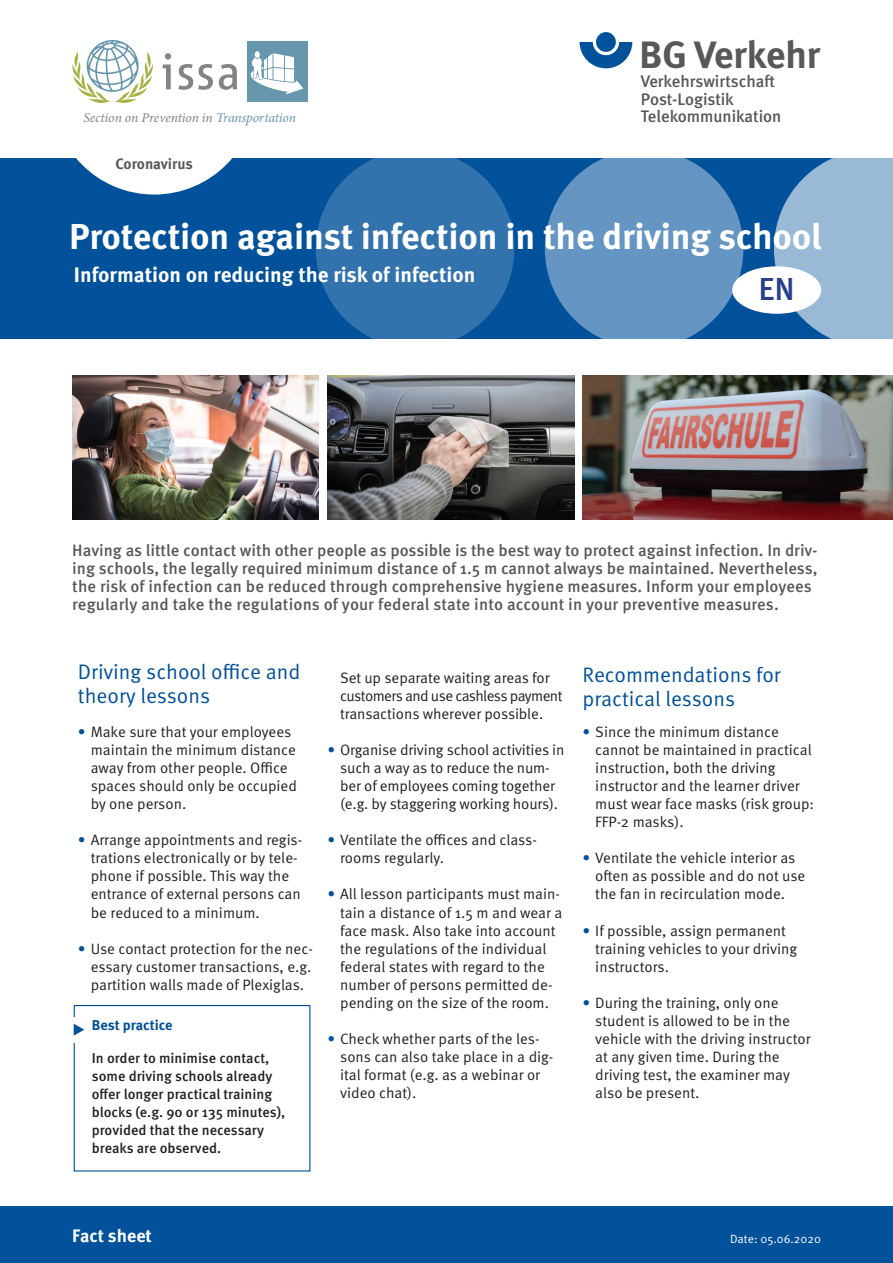
<style>
.page{position:relative;width:893px;height:1263px;background:#fff}
.page>*{position:absolute;margin:0;border:0;box-sizing:border-box;transform-origin:0 0}
.t1{font:700 38.1px "DGUV Meta";color:#57585a}
.t2{font:700 36px "Meta Pro";letter-spacing:-.005em;color:#fff}
.t3{font:500 31.8px "Meta Pro";color:#253f8e}
.t4{font:21px/24px "Meta Pro Norm";color:#01519b}
.t5{font:700 21px "Meta Pro";color:#fff}
.t6{font:700 18px "Meta Pro";color:#fff}
.t7{font:500 16.8px/17.9px "DGUV Meta";color:#57585a}
.t8{font:500 16.5px/18px "Meta Pro";color:#57585a}
.t9{font:15px/18px "Meta Pro Norm";color:#231f20}
.t10{font:700 15px "Meta Pro";letter-spacing:-.005em;color:#57585a}
.t11{font:500 14.25px/18px "Meta Pro";color:#231f20}
.t12{font:700 14.25px "Meta Pro";color:#01519b}
.t13{font:italic 13.65px "Minion Pro";letter-spacing:-.01em;color:#838386}
.t14{font:12px "Meta Pro Norm";color:#fff}
.s1{color:#6697ad}
.s2{color:#01519b}
</style>
<div class="page">
<div style="left:0;top:158px;width:893px;height:181px;background:#01519b"></div>
<div style="left:316px;top:149px;width:198px;height:199px;background:#3273ae;border-radius:50%"></div>
<div style="left:545px;top:149px;width:198px;height:199px;background:#6595c2;border-radius:50%"></div>
<svg style="left:774px;top:158px;width:119px;height:181px;background:#85abcf"></svg>
<svg style="left:580px;top:42px;width:52px;height:26px"></svg>
<div style="left:596px;top:32px;width:20px;height:20px;background:#01519b;border-radius:50%"></div>
<div style="left:0;top:1206px;width:893px;height:57px;background:#01519b"></div>
<img style="left:72px;top:375px;width:247px;height:145px">
<img style="left:583px;top:376px;width:310px;height:144px">
<img style="left:327px;top:375px;width:247px;height:145px">
<div style="left:74px;top:1005px;width:236px;height:166px;border:1px solid #01519b"></div>
<svg style="left:73px;top:1017px;width:3px;height:25px"></svg>
<svg style="left:74px;top:1024px;width:10px;height:12px"></svg>
<div style="left:247px;top:41px;width:60px;height:60px;background:#6697ad"></div>
<svg style="left:72px;top:40px;width:231px;height:155px"></svg>
<div style="left:732px;top:266px;width:89px;height:48px;background:#fff;border-radius:50%"></div>
<p class="t13" style="left:83px;top:108px;width:214px">Section on Prevention in <span class="s1">Transportation</span></p>
<p class="t10" style="left:116px;top:152px;width:79px">Coronavirus</p>
<h1 class="t1" style="left:639px;top:32px;width:182px">BG Verkehr</h1>
<p class="t7" style="left:641px;top:73px;width:142px">Verkehrswirtschaft<br>Post-Logistik<br>Telekommunikation</p>
<h2 class="t2" style="left:69px;top:208px;width:754px">Protection against infection in the driving school</h2>
<h3 class="t5" style="left:74px;top:258px;width:403px">Information on reducing the risk of infection</h3>
<h3 class="t3" style="left:758px;top:265px;width:38px">EN</h3>
<p class="t8" style="left:72px;top:540px;width:747px">Having as little contact with other people as possible is the best way to protect against infection. In driv&shy;ing schools, the legally required minimum distance of 1.5 m cannot always be maintained. Nevertheless, the risk of infection can be reduced through comprehensive hygiene measures. Inform your employees regularly and take the regulations of your federal state into account in your preventive measures.</p>
<h3 class="t4" style="left:78px;top:659px;width:224px">Driving school office and theory lessons</h3>
<p class="t9" style="left:91px;top:721px;width:208px;text-indent:-13px"><span class="s2">•</span> Make sure that your employees maintain the minimum distance away from other people. Office spaces should only be occupied by one person.</p>
<p class="t9" style="left:91px;top:830px;width:213px;text-indent:-13px"><span class="s2">•</span> Arrange appointments and regis&shy;trations electronically or by tele&shy;phone if possible. This way the entrance of external persons can be reduced to a minimum.</p>
<p class="t9" style="left:91px;top:938px;width:224px;text-align:justify;text-indent:-13px"><span class="s2">•</span> Use contact protection for the nec&shy;essary customer transactions, e.g. partition walls made of Plexiglas.</p>
<p class="t12" style="left:92px;top:1013px;width:82px">Best practice</p>
<p class="t11" style="left:92px;top:1048px;width:195px">In order to minimise contact, some driving schools already offer longer practical training blocks (e.g. 90 or 135 minutes), provided that the necessary breaks are observed.</p>
<p class="t9" style="left:340px;top:667px;width:224px">Set up separate waiting areas for customers and use cashless payment transactions wherever possible.</p>
<p class="t9" style="left:327px;top:740px;width:239px;text-align:center"><span class="s2">•</span> Organise driving school activities in such a way as to reduce the num-<br>ber of employees coming together (e.g. by staggering working hours).</p>
<p class="t9" style="left:340px;top:830px;width:198px;text-indent:-13px"><span class="s2">•</span> Ventilate the offices and class&shy;rooms regularly.</p>
<p class="t9" style="left:340px;top:884px;width:224px;text-indent:-13px"><span class="s2">•</span> All lesson participants must main&shy;tain a distance of 1.5 m and wear a face mask. Also take into account the regulations of the individual federal states with regard to the number of persons permitted de&shy;pending on the size of the room.</p>
<p class="t9" style="left:340px;top:1029px;width:215px;text-indent:-13px"><span class="s2">•</span> Check whether parts of the les&shy;sons can also take place in a dig&shy;ital format (e.g. as a webinar or video chat).</p>
<h3 class="t4" style="left:583px;top:661px;width:200px">Recommendations for practical lessons</h3>
<p class="t9" style="left:595px;top:721px;width:220px;text-indent:-13px"><span class="s2">•</span> Since the minimum distance cannot be maintained in practical instruction, both the driving instructor and the learner driver must wear face masks (risk group:<br>FFP-2 masks).</p>
<p class="t9" style="left:595px;top:848px;width:212px;text-indent:-13px"><span class="s2">•</span> Ventilate the vehicle interior as often as possible and do not use the fan in recirculation mode.</p>
<p class="t9" style="left:595px;top:920px;width:203px;text-indent:-13px"><span class="s2">•</span> If possible, assign permanent training vehicles to your driving instructors.</p>
<p class="t9" style="left:595px;top:993px;width:217px;text-indent:-13px"><span class="s2">•</span> During the training, only one student is allowed to be in the vehicle with the driving instructor at any given time. During the driving test, the examiner may also be present.</p>
<p class="t6" style="left:72px;top:1221px;width:81px">Fact sheet</p>
<p class="t14" style="left:730px;top:1229px;width:92px">Date: 05.06.2020</p>
</div>
